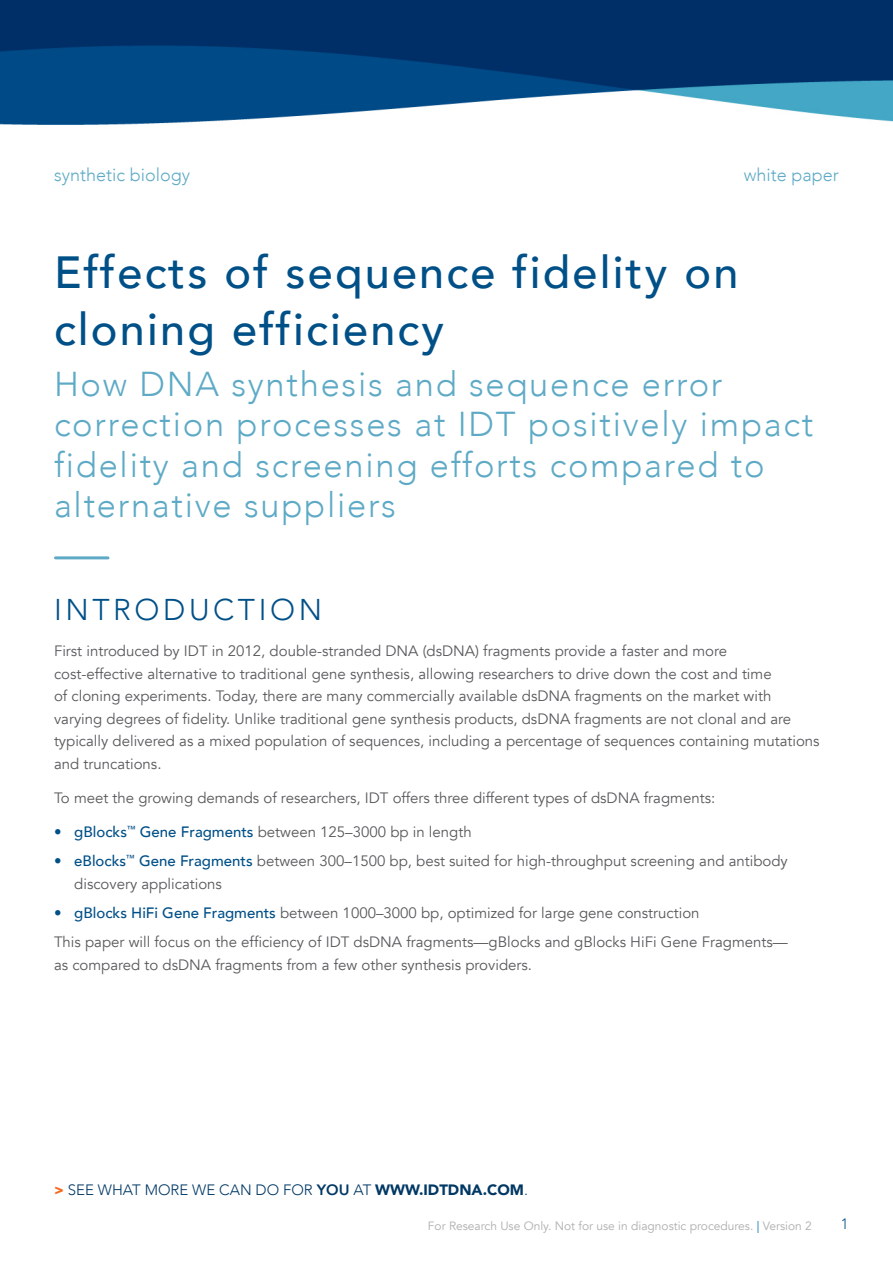
<style>
.page{position:relative;width:893px;height:1263px;background:#fff}
.page>*{position:absolute;margin:0;border:0;box-sizing:border-box;transform-origin:0 0}
.t1{font:500 45px/57.3px "Avenir";letter-spacing:.05em;color:#005088}
.t2{font:300 34.5px/40.5px "Avenir";letter-spacing:.05em;color:#5eaac6}
.t3{font:300 30px "Avenir";letter-spacing:.12em;color:#005088}
.t4{font:300 18px "Avenir";color:#5eaac6}
.t5{font:15px/22.5px "Avenir";color:#58595b}
.t6{font:300 15px "Avenir";color:#003864}
.t7{font:300 15px "Avenir";color:#005088}
.t8{font:12px "Avenir";color:#aeadaf}
.s1{color:#005088}
.s2{font-weight:500;color:#005088}
.s3{font-weight:900;color:#f36a21}
.s4{font-weight:800}
.s5{font-weight:900}
.s6{font-weight:800;color:#5eaac6}
</style>
<div class="page">
<img style="left:0;top:0;width:893px;height:125px">
<hr style="left:56px;top:556px;width:52px;height:3px;background:#5eaac6">
<p class="t4" style="left:54px;top:164px;width:138px">synthetic biology</p>
<p class="t4" style="left:744px;top:164px;width:97px">white paper</p>
<h1 class="t1" style="left:54px;top:241px;width:686px">Effects of sequence fidelity on cloning efficiency</h1>
<h2 class="t2" style="left:54px;top:364px;width:761px">How DNA synthesis and sequence error correction processes at IDT positively impact fidelity and screening efforts compared to alternative suppliers</h2>
<h3 class="t3" style="left:54px;top:592px;width:270px">INTRODUCTION</h3>
<p class="t5" style="left:54px;top:640px;width:767px">First introduced by IDT in 2012, double-stranded DNA (dsDNA) fragments provide a faster and more cost-effective alternative to traditional gene synthesis, allowing researchers to drive down the cost and time<br>of cloning experiments. Today, there are many commercially available dsDNA fragments on the market with varying degrees of fidelity. Unlike traditional gene synthesis products, dsDNA fragments are not clonal and are typically delivered as a mixed population of sequences, including a percentage of sequences containing mutations and truncations.</p>
<p class="t5" style="left:54px;top:787px;width:663px">To meet the growing demands of researchers, IDT offers three different types of dsDNA fragments:</p>
<p class="t5" style="left:54px;top:821px;width:419px"><span class="s1">•</span> <span class="s2">gBlocks</span><sup>™</sup> <span class="s2">Gene Fragments</span> between 125–3000 bp in length</p>
<p class="t5" style="left:74px;top:850px;width:715px;text-indent:-20px"><span class="s1">•</span> <span class="s2">eBlocks</span><sup>™</sup> <span class="s2">Gene Fragments</span> between 300–1500 bp, best suited for high-throughput screening and antibody discovery applications</p>
<p class="t5" style="left:54px;top:898px;width:735px;line-height:29.2px"><span class="s1">•</span> <span class="s2">gBlocks HiFi Gene Fragments</span> between 1000–3000 bp, optimized for large gene construction<br>This paper will focus on the efficiency of IDT dsDNA fragments—gBlocks and gBlocks HiFi Gene Fragments—</p>
<p class="t5" style="left:54px;top:953px;width:480px">as compared to dsDNA fragments from a few other synthesis providers.</p>
<p class="t6" style="left:54px;top:1181px;width:475px"><span class="s3">&gt;</span> SEE WHAT MORE WE CAN DO FOR <span class="s4">YOU</span> AT <span class="s5">WWW.IDTDNA.COM</span>.</p>
<p class="t8" style="left:428px;top:1219px;width:385px">For Research Use Only. Not for use in diagnostic procedures. <span class="s6">|</span> Version 2</p>
<p class="t7" style="left:841px;top:1214px;width:9px">1</p>
</div>
